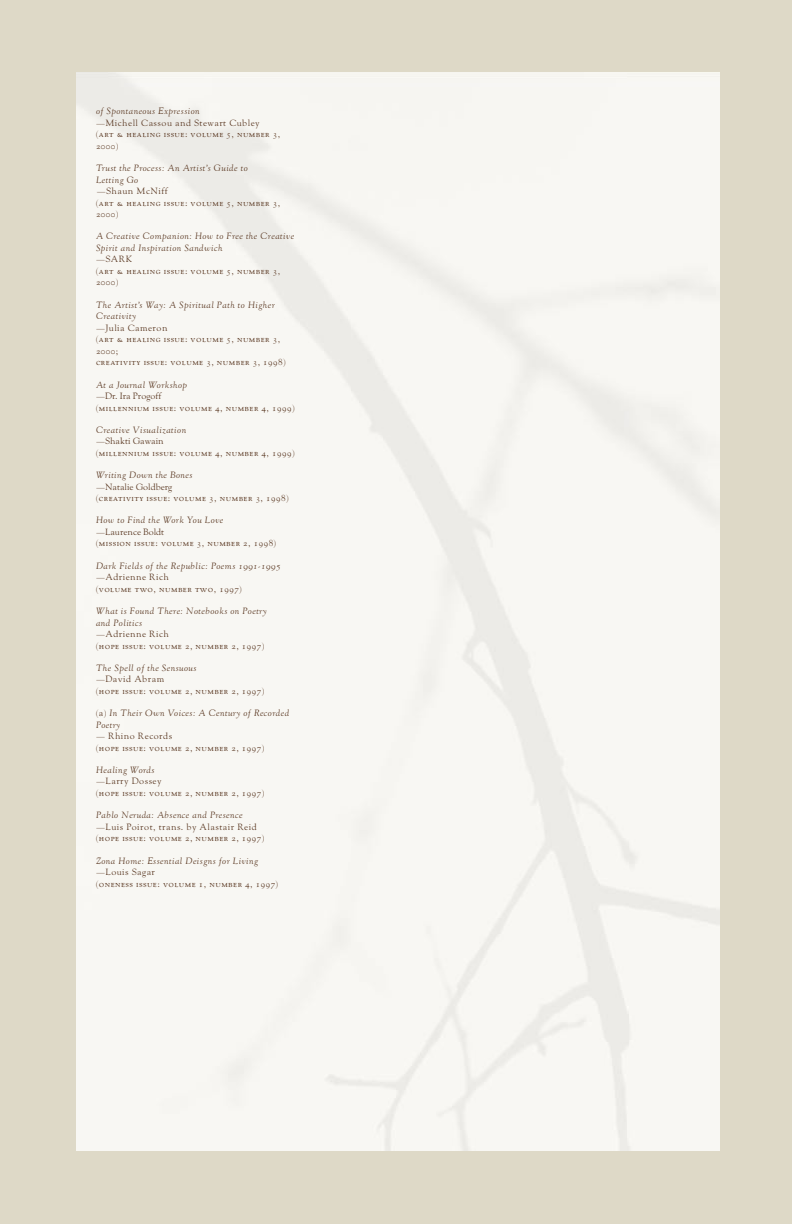
<style>
.page{position:relative;width:792px;height:1224px;background:#ded9c7}
.page>*{position:absolute;margin:0;border:0;box-sizing:border-box;transform-origin:0 0}
.t1{font:9px/11.5px "Goudy Oldstyle H SC";letter-spacing:.05em;color:#5b3923}
.t2{font:italic 9px/11.5px "Goudy Oldstyle H";letter-spacing:.05em;color:#5b3923}
.t3{font:9px "Goudy Oldstyle H";letter-spacing:.05em;color:#5b3923}
.t4{font:9px "Goudy Oldstyle H";color:#5b3923}
.s1{font-family:"Goudy Oldstyle H"}
.s2{font-style:normal}
</style>
<div class="page">
<div style="left:76px;top:72px;width:644px;height:1042px;background:#f8f7f3"></div>
<img style="left:352px;top:72px;width:276px;height:970px">
<div style="left:76px;top:1042px;width:552px;height:108px;background:#f8f7f3"></div>
<div style="left:628px;top:1114px;width:92px;height:36px;background:#f8f7f3"></div>
<p class="t2" style="left:96px;top:105px;width:105px">of Spontaneous Expression</p>
<p class="t3" style="left:96px;top:116px;width:165px">—Michell Cassou and Stewart Cubley</p>
<p class="t1" style="left:96px;top:128px;width:186px"><span class="s1">(</span>art &amp; healing issue: volume 5, number 3,<br>2000<span class="s1">)</span></p>
<p class="t2" style="left:96px;top:162px;width:153px">Trust the Process: An Artist’s Guide to<br>Letting Go</p>
<p class="t3" style="left:96px;top:185px;width:73px">±—Shaun McNiff</p>
<p class="t1" style="left:96px;top:196px;width:186px"><span class="s1">(</span>art &amp; healing issue: volume 5, number 3,<br>2000<span class="s1">)</span></p>
<p class="t2" style="left:96px;top:230px;width:200px">A Creative Companion: How to Free the Creative<br>Spirit and Inspiration Sandwich</p>
<p class="t3" style="left:96px;top:253px;width:38px">—SARK</p>
<p class="t1" style="left:96px;top:265px;width:186px"><span class="s1">(</span>art &amp; healing issue: volume 5, number 3,<br>2000<span class="s1">)</span></p>
<p class="t2" style="left:96px;top:299px;width:180px">The Artist’s Way: A Spiritual Path to Higher<br>Creativity</p>
<p class="t3" style="left:96px;top:321px;width:73px">—Julia Cameron</p>
<p class="t1" style="left:96px;top:333px;width:191px"><span class="s1">(</span>art &amp; healing issue: volume 5, number 3,<br>2000<span class="s1">;<br></span>creativity issue: volume 3, number 3, 1998)</p>
<p class="t2" style="left:96px;top:378px;width:93px">At a Journal Workshop</p>
<p class="t4" style="left:96px;top:390px;width:67px">—Dr. Ira Progoff</p>
<p class="t1" style="left:96px;top:401px;width:200px">(millennium issue: volume 4, number 4, 1999)</p>
<p class="t2" style="left:96px;top:424px;width:92px">Creative Visualization</p>
<p class="t4" style="left:96px;top:435px;width:69px">—Shakti Gawain</p>
<p class="t1" style="left:96px;top:446px;width:200px">(millennium issue: volume 4, number 4, 1999)</p>
<p class="t2" style="left:96px;top:469px;width:98px">Writing Down the Bones</p>
<p class="t4" style="left:96px;top:480px;width:78px">—Natalie Goldberg</p>
<p class="t1" style="left:96px;top:492px;width:194px">(creativity issue: volume 3, number 3, 1998)</p>
<p class="t2" style="left:96px;top:514px;width:129px">How to Find the Work You Love</p>
<p class="t4" style="left:96px;top:526px;width:70px">—Laurence Boldt</p>
<p class="t1" style="left:96px;top:537px;width:182px">(mission issue: volume 3, number 2, 1998)</p>
<p class="t2" style="left:96px;top:560px;width:186px">Dark Fields of the Republic: Poems 1991-1995</p>
<p class="t3" style="left:96px;top:571px;width:75px">—Adrienne Rich</p>
<p class="t1" style="left:96px;top:582px;width:147px"><span class="s1">(</span>volume two, number two, 1997<span class="s1">)</span></p>
<p class="t2" style="left:96px;top:605px;width:172px">What is Found There: Notebooks on Poetry and Politics</p>
<p class="t3" style="left:96px;top:628px;width:75px">—Adrienne Rich</p>
<p class="t1" style="left:96px;top:639px;width:170px"><span class="s1">(</span>hope issue: volume 2, number 2, 1997<span class="s1">)</span></p>
<p class="t2" style="left:96px;top:662px;width:102px">The Spell of the Sensuous</p>
<p class="t3" style="left:96px;top:673px;width:70px">—David Abram</p>
<p class="t1" style="left:96px;top:684px;width:170px"><span class="s1">(</span>hope issue: volume 2, number 2, 1997<span class="s1">)</span></p>
<p class="t2" style="left:96px;top:707px;width:195px"><span class="s2">(a)</span> In Their Own Voices: A Century of Recorded<br>Poetry</p>
<p class="t3" style="left:96px;top:730px;width:78px">— Rhino Records</p>
<p class="t1" style="left:96px;top:741px;width:170px"><span class="s1">(</span>hope issue: volume 2, number 2, 1997<span class="s1">)</span></p>
<p class="t2" style="left:96px;top:764px;width:60px">Healing Words</p>
<p class="t3" style="left:96px;top:775px;width:67px">—Larry Dossey</p>
<p class="t1" style="left:96px;top:787px;width:170px"><span class="s1">(</span>hope issue: volume 2, number 2, 1997<span class="s1">)</span></p>
<p class="t2" style="left:96px;top:809px;width:148px">Pablo Neruda: Absence and Presence</p>
<p class="t3" style="left:96px;top:820px;width:162px">—Luis Poirot, trans. by Alastair Reid</p>
<p class="t1" style="left:96px;top:832px;width:170px"><span class="s1">(</span>hope issue: volume 2, number 2, 1997<span class="s1">)</span></p>
<p class="t2" style="left:96px;top:854px;width:164px">Zona Home: Essential Deisgns for Living</p>
<p class="t3" style="left:96px;top:866px;width:61px">—Louis Sagar</p>
<p class="t1" style="left:96px;top:877px;width:184px"><span class="s1">(</span>oneness issue: volume 1, number 4, 1997<span class="s1">)</span></p>
</div>
